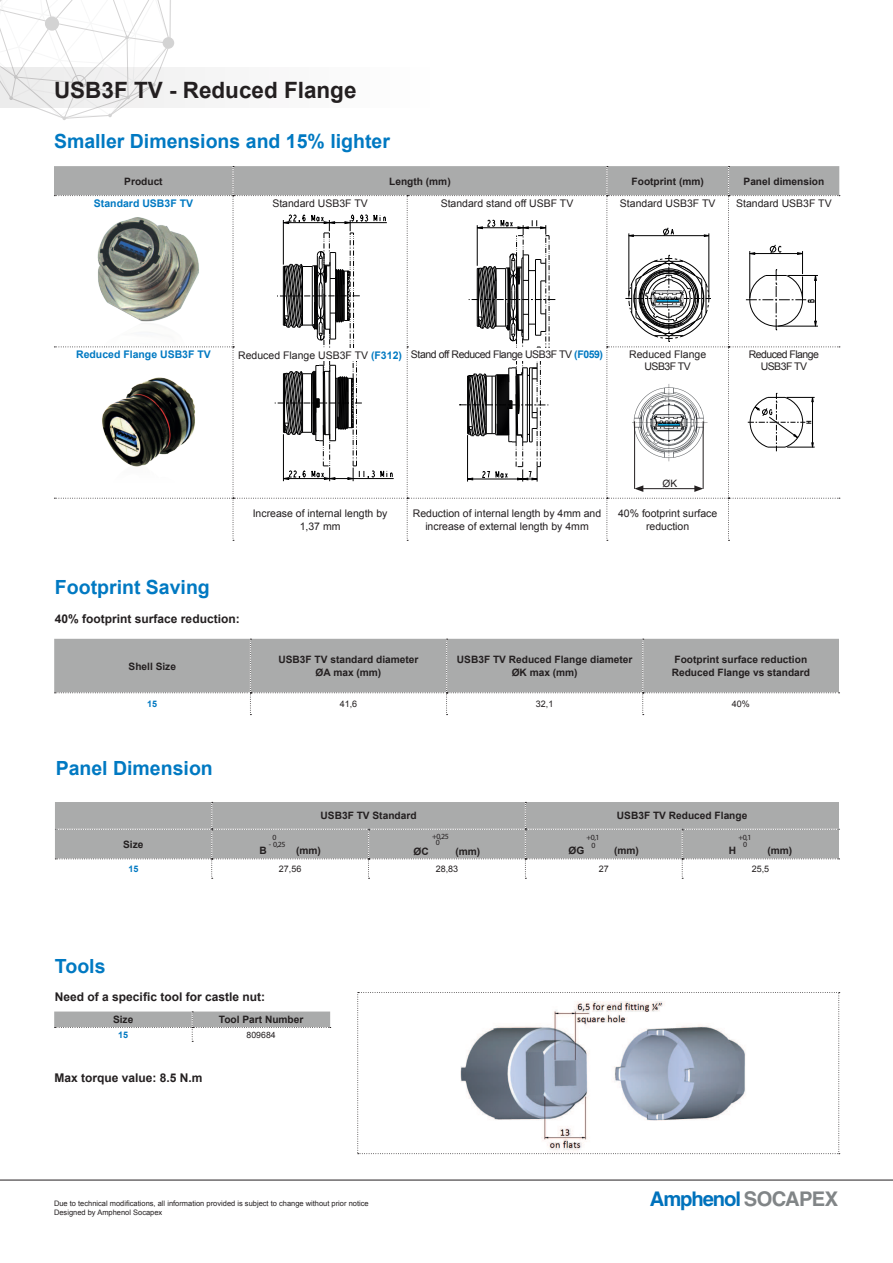
<style>
.page{position:relative;width:893px;height:1263px;background:#fff}
.page>*{position:absolute;margin:0;border:0;box-sizing:border-box;transform-origin:0 0}
.t1{font:700 22.5px "Arial";color:#231f20}
.t2{font:700 20.25px "Helvetica LT Std";letter-spacing:-.055em;color:#0072bc}
.t3{font:700 19.5px "Arial";color:#0079c2}
.t4{font:700 12px "Arial";color:#231f20}
.t5{font:10.5px/12.6px "Arial";color:#231f20;text-align:center}
.t6{font:700 10.5px "Arial";color:#0079c2}
.t7{font:10.5px "Arial";letter-spacing:-.04em;color:#231f20}
.t8{font:10.5px/12px "Arial";letter-spacing:-.05em;color:#231f20;text-align:center}
.t9{font:700 10.2px/12.1px "Arial";color:#231f20;text-align:center}
.t10{font:10.2px "Arial";color:#231f20}
.t11{font:9px "Arial";color:#231f20}
.t12{font:700 9px "Arial";color:#0079c2}
.t13{font:8.7px "Arial";color:#231f20}
.t14{font:7.8px/7.5px "Myriad Pro";color:#231f20;text-align:center}
.t15{font:7.5px/9px "Arial";color:#231f20}
.s1{font-weight:700;color:#0079c2}
.s2{color:#818587}
</style>
<div class="page">
<hr style="left:0;top:1180px;width:893px;height:1px;background:#231f20">
<svg style="left:0;top:0;width:205px;height:120px"></svg>
<svg style="left:357px;top:992px;width:483px;height:162px"></svg>
<svg style="left:54px;top:1011px;width:277px;height:31px"></svg>
<svg style="left:54px;top:639px;width:786px;height:76px"></svg>
<svg style="left:55px;top:802px;width:785px;height:77px"></svg>
<svg style="left:54px;top:166px;width:786px;height:375px"></svg>
<img style="left:80px;top:205px;width:131px;height:111px">
<img style="left:80px;top:316px;width:131px;height:122px">
<h1 class="t1" style="left:54px;top:81px;width:304px">USB3F TV - Reduced Flange</h1>
<h3 class="t3" style="left:54px;top:128px;width:337px">Smaller Dimensions and 15% lighter</h3>
<p class="t9" style="left:124px;top:175px;width:40px">Product</p>
<p class="t9" style="left:389px;top:175px;width:63px">Length (mm)</p>
<p class="t9" style="left:632px;top:175px;width:74px">Footprint (mm)</p>
<p class="t9" style="left:744px;top:175px;width:82px">Panel dimension</p>
<p class="t6" style="left:94px;top:199px;width:101px">Standard USB3F TV</p>
<p class="t5" style="left:272px;top:198px;width:97px">Standard USB3F TV</p>
<p class="t5" style="left:441px;top:198px;width:134px">Standard stand off USBF TV</p>
<p class="t5" style="left:620px;top:198px;width:97px">Standard USB3F TV</p>
<p class="t5" style="left:736px;top:198px;width:97px">Standard USB3F TV</p>
<p class="t7" style="left:411px;top:350px;width:194px">Stand off Reduced Flange USB3F TV <span class="s1">(F059)</span></p>
<p class="t6" style="left:76px;top:350px;width:136px">Reduced Flange USB3F TV</p>
<p class="t5" style="left:629px;top:350px;width:79px;line-height:12px">Reduced Flange<br>USB3F TV</p>
<p class="t8" style="left:749px;top:350px;width:72px">Reduced Flange<br>USB3F TV</p>
<p class="t5" style="left:238px;top:350px;width:165px">Reduced Flange USB3F TV <span class="s1">(F312)</span></p>
<p class="t10" style="left:662px;top:479px;width:16px">ØK</p>
<p class="t5" style="left:253px;top:508px;width:136px">Increase of internal length by<br>1,37 mm</p>
<p class="t5" style="left:413px;top:508px;width:190px">Reduction of internal length by 4mm and increase of external length by 4mm</p>
<p class="t5" style="left:618px;top:508px;width:101px">40% footprint surface reduction</p>
<h3 class="t3" style="left:55px;top:580px;width:156px">Footprint Saving</h3>
<p class="t4" style="left:55px;top:610px;width:186px">40% footprint surface reduction:</p>
<p class="t9" style="left:129px;top:660px;width:49px">Shell Size</p>
<p class="t9" style="left:278px;top:655px;width:141px">USB3F TV standard diameter<br>ØA max (mm)</p>
<p class="t9" style="left:457px;top:655px;width:177px">USB3F TV Reduced Flange diameter<br>ØK max (mm)</p>
<p class="t9" style="left:672px;top:655px;width:140px;text-align:left">Footprint surface reduction<br>Reduced Flange vs standard</p>
<p class="t12" style="left:147px;top:700px;width:12px">15</p>
<p class="t11" style="left:340px;top:700px;width:19px">41,6</p>
<p class="t11" style="left:536px;top:700px;width:19px">32,1</p>
<p class="t11" style="left:732px;top:700px;width:20px">40%</p>
<h3 class="t3" style="left:56px;top:754px;width:159px">Panel Dimension</h3>
<p class="t9" style="left:123px;top:838px;width:22px">Size</p>
<p class="t14" style="left:272px;top:833px;width:6px">0</p>
<p class="t14" style="left:269px;top:841px;width:18px">- 0,25</p>
<p class="t9" style="left:259px;top:845px;width:9px">B</p>
<p class="t9" style="left:321px;top:810px;width:97px">USB3F TV Standard</p>
<p class="t9" style="left:617px;top:810px;width:132px">USB3F TV Reduced Flange</p>
<p class="t14" style="left:436px;top:833px;width:14px;line-height:6px;text-align:left;text-indent:-4px">+0,25<br>0</p>
<p class="t14" style="left:587px;top:834px;width:14px">+0,1<br>0</p>
<p class="t9" style="left:455px;top:845px;width:26px">(mm)</p>
<p class="t9" style="left:569px;top:845px;width:17px">ØG</p>
<p class="t9" style="left:296px;top:845px;width:26px">(mm)</p>
<p class="t9" style="left:414px;top:846px;width:17px">ØC</p>
<p class="t14" style="left:738px;top:833px;width:14px">+0,1<br>0</p>
<p class="t9" style="left:614px;top:844px;width:26px">(mm)</p>
<p class="t9" style="left:729px;top:845px;width:9px">H</p>
<p class="t9" style="left:767px;top:845px;width:26px">(mm)</p>
<p class="t12" style="left:128px;top:865px;width:12px">15</p>
<p class="t11" style="left:279px;top:865px;width:24px">27,56</p>
<p class="t11" style="left:436px;top:865px;width:24px">28,83</p>
<p class="t11" style="left:599px;top:865px;width:12px">27</p>
<p class="t11" style="left:752px;top:865px;width:19px">25,5</p>
<h3 class="t3" style="left:55px;top:958px;width:52px">Tools</h3>
<p class="t4" style="left:55px;top:988px;width:212px">Need of a specific tool for castle nut:</p>
<p class="t9" style="left:113px;top:1014px;width:22px">Size</p>
<p class="t9" style="left:219px;top:1014px;width:86px">Tool Part Number</p>
<p class="t12" style="left:118px;top:1031px;width:12px">15</p>
<p class="t13" style="left:247px;top:1031px;width:31px">809684</p>
<p class="t4" style="left:54px;top:1069px;width:150px">Max torque value: 8.5 N.m</p>
<p class="t15" style="left:54px;top:1199px;width:316px">Due to technical modifications, all information provided is subject to change without prior notice<br>Designed by Amphenol Socapex</p>
<h2 class="t2" style="left:650px;top:1191px;width:190px">Amphenol <span class="s2">SOCAPEX</span></h2>
</div>
